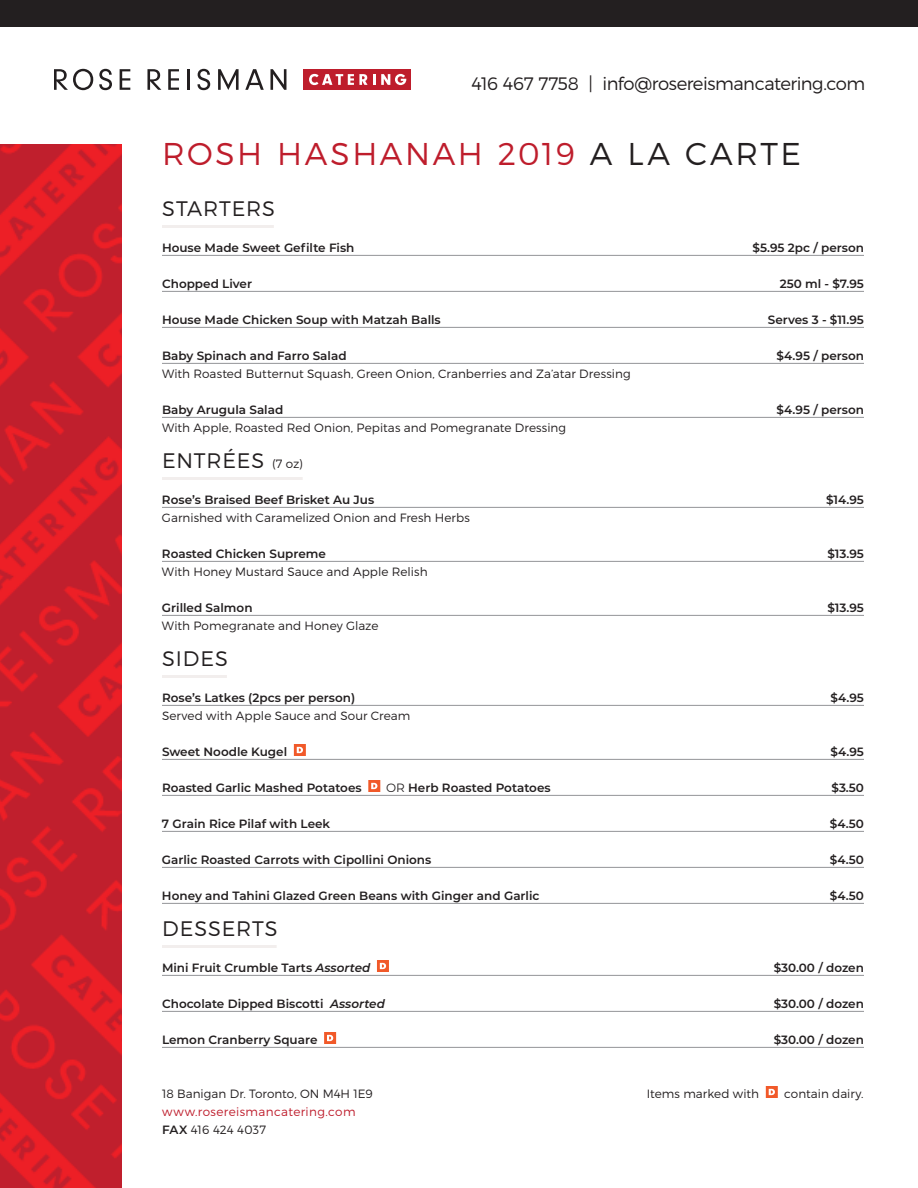
<style>
.page{position:relative;width:918px;height:1188px;background:#fff}
.page>*{position:absolute;margin:0;border:0;box-sizing:border-box;transform-origin:0 0}
.t1{font:300 31.5px "Montserrat";letter-spacing:.08em;color:#be1d2c}
.t2{font:300 21px "Montserrat";letter-spacing:.04em;color:#231f20}
.t3{font:300 18px "Montserrat";letter-spacing:-.025em;color:#231f20}
.t4{font:600 12px "Montserrat";color:#231f20}
.t5{font:300 12px "Montserrat";letter-spacing:.005em;color:#231f20}
.t6{font:300 12px/18px "Montserrat";letter-spacing:.03em;color:#be1d2c}
.s1{color:#231f20}
.s2{font-size:12px}
.s3{font-weight:400}
.s4{font-style:italic}
.s5{font-weight:600;color:#231f20}
</style>
<div class="page">
<img style="left:0;top:144px;width:122px;height:1044px">
<div style="left:0;top:0;width:918px;height:27px;background:#231f20"></div>
<svg style="left:54px;top:69px;width:39px;height:21px"></svg>
<svg style="left:99px;top:69px;width:13px;height:21px"></svg>
<svg style="left:120px;top:69px;width:10px;height:21px"></svg>
<svg style="left:147px;top:69px;width:14px;height:21px"></svg>
<svg style="left:168px;top:69px;width:11px;height:21px"></svg>
<hr style="left:187px;top:69px;width:3px;height:21px;background:#231f20">
<svg style="left:198px;top:69px;width:12px;height:21px"></svg>
<svg style="left:218px;top:69px;width:21px;height:21px"></svg>
<svg style="left:245px;top:69px;width:19px;height:21px"></svg>
<svg style="left:270px;top:69px;width:16px;height:21px"></svg>
<div style="left:304px;top:69px;width:107px;height:21px;background:#be1d2c"></div>
<svg style="left:309px;top:74px;width:66px;height:11px"></svg>
<svg style="left:381px;top:74px;width:25px;height:11px"></svg>
<hr style="left:162px;top:225px;width:112px;height:3px;background:#f2eeed">
<hr style="left:162px;top:255px;width:702px;height:1px;background:#939598">
<hr style="left:162px;top:291px;width:702px;height:1px;background:#939598">
<hr style="left:162px;top:327px;width:702px;height:1px;background:#939598">
<hr style="left:162px;top:363px;width:702px;height:1px;background:#939598">
<hr style="left:162px;top:417px;width:702px;height:1px;background:#939598">
<hr style="left:162px;top:477px;width:141px;height:3px;background:#f2eeed">
<hr style="left:162px;top:507px;width:702px;height:1px;background:#939598">
<hr style="left:162px;top:561px;width:702px;height:1px;background:#939598">
<hr style="left:162px;top:615px;width:702px;height:1px;background:#939598">
<hr style="left:162px;top:675px;width:65px;height:3px;background:#f2eeed">
<hr style="left:162px;top:705px;width:702px;height:1px;background:#939598">
<hr style="left:162px;top:759px;width:702px;height:1px;background:#939598">
<hr style="left:162px;top:795px;width:702px;height:1px;background:#939598">
<hr style="left:162px;top:831px;width:702px;height:1px;background:#939598">
<hr style="left:162px;top:867px;width:702px;height:1px;background:#939598">
<hr style="left:162px;top:903px;width:702px;height:1px;background:#939598">
<hr style="left:162px;top:945px;width:115px;height:3px;background:#f2eeed">
<hr style="left:162px;top:975px;width:702px;height:1px;background:#939598">
<hr style="left:162px;top:1011px;width:702px;height:1px;background:#939598">
<hr style="left:162px;top:1047px;width:702px;height:1px;background:#939598">
<svg style="left:294px;top:744px;width:12px;height:12px"></svg>
<svg style="left:368px;top:780px;width:12px;height:12px"></svg>
<svg style="left:377px;top:960px;width:12px;height:12px"></svg>
<svg style="left:324px;top:1032px;width:12px;height:12px"></svg>
<svg style="left:766px;top:1086px;width:12px;height:12px"></svg>
<h3 class="t3" style="left:472px;top:73px;width:395px">416 467 7758 | info@rosereismancatering.com</h3>
<h1 class="t1" style="left:162px;top:135px;width:640px">ROSH HASHANAH 2019 <span class="s1">A LA CARTE</span></h1>
<h2 class="t2" style="left:162px;top:196px;width:114px">STARTERS</h2>
<p class="t4" style="left:162px;top:239px;width:194px">House Made Sweet Gefilte Fish</p>
<p class="t4" style="left:162px;top:275px;width:92px">Chopped Liver</p>
<p class="t4" style="left:162px;top:311px;width:280px">House Made Chicken Soup with Matzah Balls</p>
<p class="t4" style="left:162px;top:347px;width:186px">Baby Spinach and Farro Salad</p>
<p class="t5" style="left:162px;top:366px;width:470px">With Roasted Butternut Squash, Green Onion, Cranberries and Za’atar Dressing</p>
<p class="t4" style="left:162px;top:401px;width:123px">Baby Arugula Salad</p>
<p class="t5" style="left:162px;top:420px;width:406px">With Apple, Roasted Red Onion, Pepitas and Pomegranate Dressing</p>
<h2 class="t2" style="left:162px;top:448px;width:142px">ENTRÉES <span class="s2">(7 oz)</span></h2>
<p class="t4" style="left:162px;top:491px;width:214px">Rose’s Braised Beef Brisket Au Jus</p>
<p class="t5" style="left:162px;top:510px;width:309px">Garnished with Caramelized Onion and Fresh Herbs</p>
<p class="t4" style="left:162px;top:545px;width:165px">Roasted Chicken Supreme</p>
<p class="t5" style="left:162px;top:564px;width:267px">With Honey Mustard Sauce and Apple Relish</p>
<p class="t4" style="left:162px;top:599px;width:92px">Grilled Salmon</p>
<p class="t5" style="left:162px;top:618px;width:218px">With Pomegranate and Honey Glaze</p>
<h2 class="t2" style="left:162px;top:646px;width:67px">SIDES</h2>
<p class="t4" style="left:162px;top:689px;width:195px">Rose’s Latkes (2pcs per person)</p>
<p class="t5" style="left:162px;top:708px;width:250px">Served with Apple Sauce and Sour Cream</p>
<p class="t4" style="left:162px;top:743px;width:127px">Sweet Noodle Kugel</p>
<p class="t4" style="left:162px;top:779px;width:201px">Roasted Garlic Mashed Potatoes</p>
<p class="t4" style="left:386px;top:779px;width:166px"><span class="s3">OR</span> Herb Roasted Potatoes</p>
<p class="t4" style="left:162px;top:815px;width:170px">7 Grain Rice Pilaf with Leek</p>
<p class="t4" style="left:162px;top:851px;width:271px">Garlic Roasted Carrots with Cipollini Onions</p>
<p class="t4" style="left:162px;top:887px;width:379px">Honey and Tahini Glazed Green Beans with Ginger and Garlic</p>
<h2 class="t2" style="left:162px;top:916px;width:117px">DESSERTS</h2>
<p class="t4" style="left:162px;top:959px;width:210px">Mini Fruit Crumble Tarts <span class="s4">Assorted</span></p>
<p class="t4" style="left:162px;top:995px;width:224px">Chocolate Dipped Biscotti <span class="s4">Assorted</span></p>
<p class="t4" style="left:162px;top:1031px;width:157px">Lemon Cranberry Square</p>
<p class="t5" style="left:162px;top:1086px;width:212px">18 Banigan Dr. Toronto, ON M4H 1E9</p>
<p class="t6" style="left:162px;top:1103px;width:195px">www.rosereismancatering.com<br><span class="s5">FAX</span> <span class="s1">416 424 4037</span></p>
<p class="t4" style="left:753px;top:239px;width:113px">$5.95 2pc / person</p>
<p class="t4" style="left:780px;top:275px;width:86px">250 ml - $7.95</p>
<p class="t4" style="left:768px;top:311px;width:98px">Serves 3 - $11.95</p>
<p class="t4" style="left:777px;top:347px;width:89px">$4.95 / person</p>
<p class="t4" style="left:777px;top:401px;width:89px">$4.95 / person</p>
<p class="t4" style="left:826px;top:491px;width:39px">$14.95</p>
<p class="t4" style="left:828px;top:545px;width:38px">$13.95</p>
<p class="t4" style="left:828px;top:599px;width:38px">$13.95</p>
<p class="t4" style="left:830px;top:689px;width:35px">$4.95</p>
<p class="t4" style="left:830px;top:743px;width:35px">$4.95</p>
<p class="t4" style="left:832px;top:779px;width:34px">$3.50</p>
<p class="t4" style="left:830px;top:815px;width:36px">$4.50</p>
<p class="t4" style="left:830px;top:851px;width:36px">$4.50</p>
<p class="t4" style="left:830px;top:887px;width:36px">$4.50</p>
<p class="t4" style="left:774px;top:959px;width:92px">$30.00 / dozen</p>
<p class="t4" style="left:774px;top:995px;width:92px">$30.00 / dozen</p>
<p class="t4" style="left:774px;top:1031px;width:92px">$30.00 / dozen</p>
<p class="t5" style="left:647px;top:1086px;width:114px">Items marked with</p>
<p class="t5" style="left:784px;top:1086px;width:81px">contain dairy.</p>
</div>
